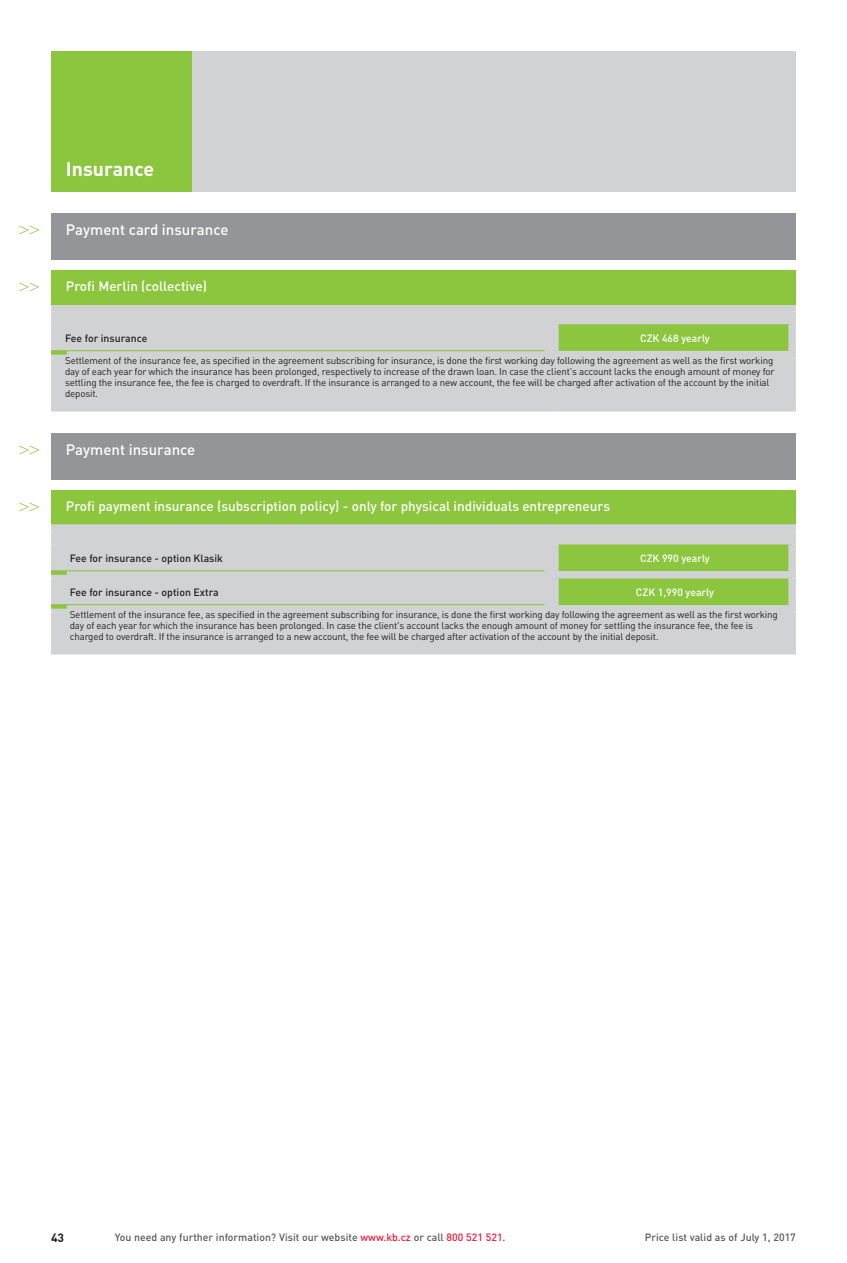
<style>
.page{position:relative;width:847px;height:1263px;background:#fff}
.page>*{position:absolute;margin:0;border:0;box-sizing:border-box;transform-origin:0 0}
.t1{font:700 19.5px "DIN Pro";color:#fff}
.t2{font:18px "Times New Roman";color:#8bc63e}
.t3{font:500 15px "DIN Pro";color:#fff}
.t4{font:500 13.5px "DIN Pro";color:#fff}
.t5{font:700 12px "DIN Pro";color:#231f20}
.t6{font:500 10.5px "DIN Pro";color:#57585a}
.t7{font:500 10.5px "DIN Pro";color:#231f20}
.t8{font:500 10.5px "DIN Pro";color:#fff}
.t9{font:9.75px/11.2px "DIN Pro";letter-spacing:-.015em;color:#231f20}
.s1{color:#ed1a3a}
</style>
<div class="page">
<div style="left:191px;top:51px;width:604px;height:140px;background:#d1d2d4"></div>
<div style="left:51px;top:51px;width:140px;height:140px;background:#8bc63e"></div>
<div style="left:51px;top:213px;width:744px;height:46px;background:#939598"></div>
<div style="left:59px;top:312px;width:729px;height:92px;background:#d1d2d4"></div>
<div style="left:557px;top:321px;width:234px;height:34px;background:#8bc63e"></div>
<svg style="left:557px;top:324px;width:1px;height:27px"></svg>
<div style="left:51px;top:304px;width:506px;height:8px;background:#d1d2d4"></div>
<div style="left:51px;top:312px;width:8px;height:5px;background:#d1d2d4"></div>
<div style="left:557px;top:304px;width:238px;height:8px;background:#d1d2d4"></div>
<svg style="left:788px;top:312px;width:7px;height:5px"></svg>
<div style="left:51px;top:317px;width:506px;height:7px;background:#d1d2d4"></div>
<div style="left:51px;top:324px;width:8px;height:27px;background:#d1d2d4"></div>
<div style="left:557px;top:317px;width:238px;height:7px;background:#d1d2d4"></div>
<div style="left:788px;top:324px;width:7px;height:27px;background:#d1d2d4"></div>
<div style="left:557px;top:351px;width:238px;height:7px;background:#d1d2d4"></div>
<div style="left:788px;top:358px;width:7px;height:46px;background:#d1d2d4"></div>
<div style="left:51px;top:358px;width:8px;height:46px;background:#d1d2d4"></div>
<div style="left:51px;top:351px;width:506px;height:7px;background:#d1d2d4"></div>
<div style="left:51px;top:404px;width:506px;height:7px;background:#d1d2d4"></div>
<div style="left:557px;top:404px;width:238px;height:7px;background:#d1d2d4"></div>
<div style="left:51px;top:270px;width:744px;height:34px;background:#8bc63e"></div>
<div style="left:51px;top:490px;width:744px;height:34px;background:#8bc63e"></div>
<hr style="left:51px;top:350px;width:493px;height:1px;background:#8bc63e">
<svg style="left:51px;top:351px;width:16px;height:4px"></svg>
<div style="left:59px;top:532px;width:729px;height:115px;background:#d1d2d4"></div>
<div style="left:51px;top:524px;width:506px;height:8px;background:#d1d2d4"></div>
<div style="left:51px;top:532px;width:8px;height:5px;background:#d1d2d4"></div>
<div style="left:557px;top:524px;width:238px;height:8px;background:#d1d2d4"></div>
<div style="left:51px;top:537px;width:506px;height:7px;background:#d1d2d4"></div>
<div style="left:51px;top:544px;width:8px;height:27px;background:#d1d2d4"></div>
<div style="left:51px;top:578px;width:8px;height:27px;background:#d1d2d4"></div>
<div style="left:51px;top:612px;width:8px;height:35px;background:#d1d2d4"></div>
<div style="left:788px;top:612px;width:7px;height:35px;background:#d1d2d4"></div>
<svg style="left:557px;top:532px;width:238px;height:73px;background:#9ac85f"></svg>
<div style="left:51px;top:571px;width:506px;height:7px;background:#d1d2d4"></div>
<div style="left:51px;top:605px;width:506px;height:7px;background:#d1d2d4"></div>
<div style="left:51px;top:647px;width:506px;height:7px;background:#d1d2d4"></div>
<div style="left:557px;top:647px;width:238px;height:7px;background:#d1d2d4"></div>
<div style="left:557px;top:571px;width:238px;height:7px;background:#d1d2d4"></div>
<div style="left:557px;top:605px;width:238px;height:7px;background:#d1d2d4"></div>
<div style="left:51px;top:433px;width:744px;height:47px;background:#939598"></div>
<hr style="left:51px;top:570px;width:493px;height:1px;background:#8bc63e">
<svg style="left:51px;top:571px;width:16px;height:4px"></svg>
<hr style="left:51px;top:604px;width:493px;height:1px;background:#8bc63e">
<svg style="left:51px;top:605px;width:16px;height:4px"></svg>
<h1 class="t1" style="left:66px;top:156px;width:90px">Insurance</h1>
<h2 class="t2" style="left:19px;top:218px;width:22px">&gt;&gt;</h2>
<h3 class="t3" style="left:66px;top:219px;width:164px">Payment card insurance</h3>
<h2 class="t2" style="left:19px;top:275px;width:22px">&gt;&gt;</h2>
<h3 class="t4" style="left:66px;top:277px;width:142px">Profi Merlin (collective)</h3>
<p class="t7" style="left:65px;top:331px;width:84px">Fee for insurance</p>
<p class="t8" style="left:640px;top:331px;width:71px">CZK 468 yearly</p>
<p class="t9" style="left:65px;top:354px;width:710px">Settlement of the insurance fee, as specified in the agreement subscribing for insurance, is done the first working day following the agreement as well as the first working day of each year for which the insurance has been prolonged, respectively to increase of the drawn loan. In case the client's account lacks the enough amount of money for settling the insurance fee, the fee is charged to overdraft. If the insurance is arranged to a new account, the fee will be charged after activation of the account by the initial deposit.</p>
<h2 class="t2" style="left:19px;top:438px;width:22px">&gt;&gt;</h2>
<h3 class="t3" style="left:66px;top:439px;width:131px">Payment insurance</h3>
<h2 class="t2" style="left:19px;top:495px;width:22px">&gt;&gt;</h2>
<h3 class="t4" style="left:66px;top:497px;width:545px">Profi payment insurance (subscription policy) - only for physical individuals entrepreneurs</h3>
<p class="t7" style="left:70px;top:551px;width:155px">Fee for insurance - option Klasik</p>
<p class="t8" style="left:640px;top:551px;width:71px">CZK 990 yearly</p>
<p class="t7" style="left:70px;top:585px;width:150px">Fee for insurance - option Extra</p>
<p class="t8" style="left:635px;top:585px;width:80px">CZK 1,990 yearly</p>
<p class="t9" style="left:70px;top:608px;width:709px">Settlement of the insurance fee, as specified in the agreement subscribing for insurance, is done the first working day following the agreement as well as the first working day of each year for which the insurance has been prolonged. In case the client's account lacks the enough amount of money for settling the insurance fee, the fee is charged to overdraft. If the insurance is arranged to a new account, the fee will be charged after activation of the account by the initial deposit.</p>
<p class="t5" style="left:51px;top:1229px;width:15px">43</p>
<p class="t6" style="left:115px;top:1230px;width:392px">You need any further information? Visit our website <span class="s1">www.kb.cz</span> or call <span class="s1">800 521 521</span>.</p>
<p class="t6" style="left:644px;top:1230px;width:152px">Price list valid as of July 1, 2017</p>
</div>
